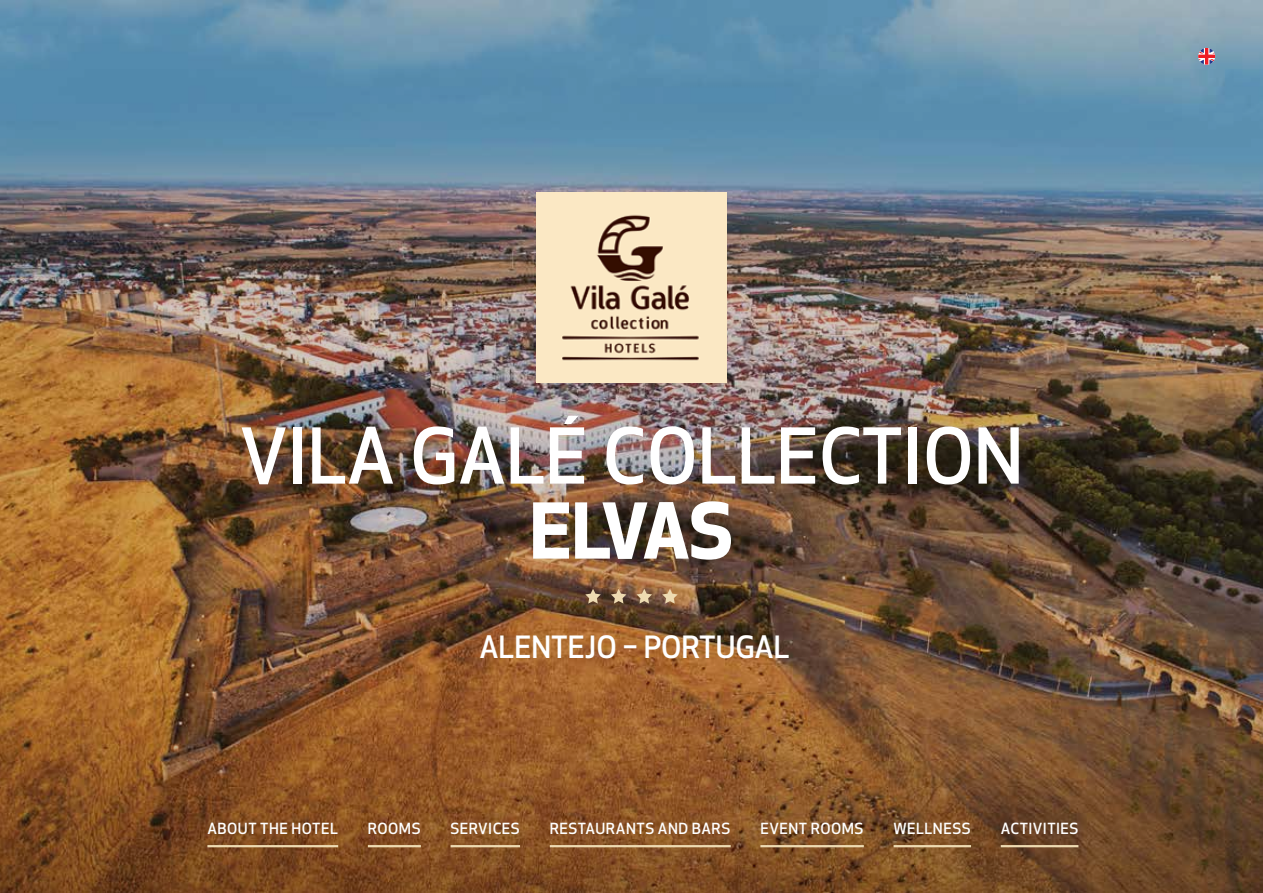
<style>
.page{position:relative;width:1263px;height:893px;background:#fff}
.page>*{position:absolute;margin:0;border:0;box-sizing:border-box;transform-origin:0 0}
.t1{font:500 75px "Apex New";color:#fff}
.t2{font:700 75px "Apex New";letter-spacing:-.055em;color:#fff}
.t3{font:500 30px "Apex New";color:#fff}
.t4{font:500 15px "Apex New";letter-spacing:.035em;color:#fff}
</style>
<div class="page">
<img style="left:0;top:0;width:1263px;height:680px">
<svg style="left:0;top:680px;width:1263px;height:213px;background:#825027"></svg>
<img style="left:537px;top:193px;width:189px;height:189px">
<svg style="left:585px;top:589px;width:16px;height:15px"></svg>
<svg style="left:611px;top:589px;width:15px;height:15px"></svg>
<svg style="left:636px;top:589px;width:16px;height:15px"></svg>
<svg style="left:662px;top:589px;width:16px;height:15px"></svg>
<hr style="left:207px;top:845px;width:131px;height:2px;background:#eedbb2">
<hr style="left:368px;top:845px;width:53px;height:2px;background:#eedbb2">
<hr style="left:451px;top:845px;width:69px;height:2px;background:#eedbb2">
<hr style="left:550px;top:845px;width:181px;height:2px;background:#eedbb2">
<hr style="left:760px;top:845px;width:104px;height:2px;background:#eedbb2">
<hr style="left:893px;top:845px;width:78px;height:2px;background:#eedbb2">
<hr style="left:1001px;top:845px;width:77px;height:2px;background:#eedbb2">
<svg style="left:1198px;top:48px;width:17px;height:17px"></svg>
<h1 class="t1" style="left:240px;top:406px;width:785px">VILA GALÉ COLLECTION</h1>
<h1 class="t2" style="left:530px;top:477px;width:205px">ELVAS</h1>
<h2 class="t3" style="left:479px;top:627px;width:312px">ALENTEJO – PORTUGAL</h2>
<p class="t4" style="left:207px;top:819px;width:132px">ABOUT THE HOTEL</p>
<p class="t4" style="left:368px;top:819px;width:54px">ROOMS</p>
<p class="t4" style="left:451px;top:819px;width:71px">SERVICES</p>
<p class="t4" style="left:550px;top:819px;width:182px">RESTAURANTS AND BARS</p>
<p class="t4" style="left:760px;top:819px;width:105px">EVENT ROOMS</p>
<p class="t4" style="left:893px;top:819px;width:79px">WELLNESS</p>
<p class="t4" style="left:1001px;top:819px;width:79px">ACTIVITIES</p>
</div>
